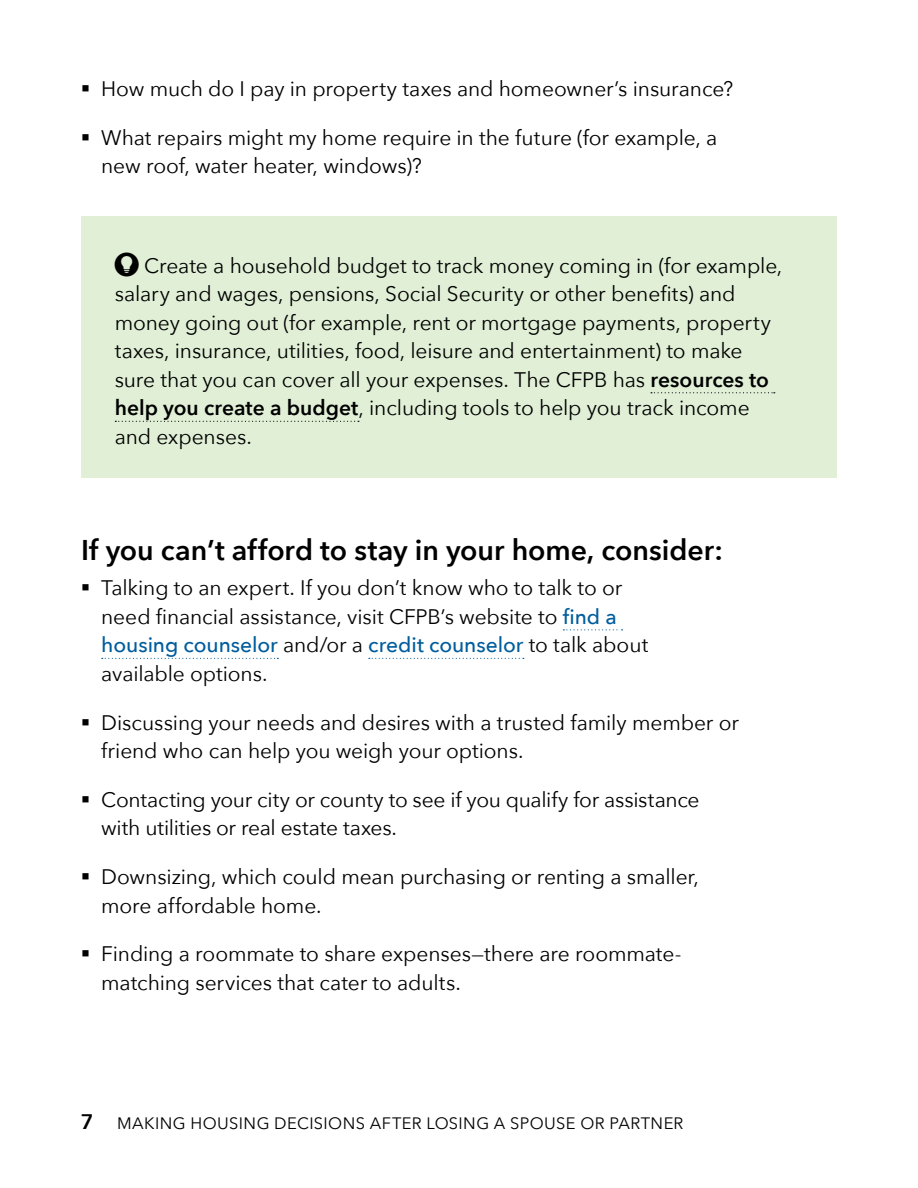
<style>
.page{position:relative;width:918px;height:1188px;background:#fff}
.page>*{position:absolute;margin:0;border:0;box-sizing:border-box;transform-origin:0 0}
.t1{font:600 28.5px "Avenir Next";color:#000}
.t2{font:21px/28.5px "Avenir Next";letter-spacing:-.005em;color:#000}
.t3{font:600 21px "Avenir Next";color:#000}
.t4{font:16.5px "Avenir Next";letter-spacing:.025em;color:#000}
.s1{font-weight:600}
.s2{font-weight:500;color:#005d9d}
</style>
<div class="page">
<div style="left:81px;top:216px;width:756px;height:262px;background:#e0efd6"></div>
<svg style="left:115px;top:421px;width:244px;height:1px"></svg>
<svg style="left:651px;top:392px;width:124px;height:1px"></svg>
<svg style="left:369px;top:658px;width:155px;height:1px"></svg>
<svg style="left:102px;top:658px;width:176px;height:1px"></svg>
<svg style="left:563px;top:629px;width:60px;height:1px"></svg>
<p class="t2" style="left:81px;top:73px;width:654px">▪ How much do I pay in property taxes and homeowner’s insurance?</p>
<p class="t2" style="left:101px;top:122px;width:618px;text-indent:-20px">▪ What repairs might my home require in the future (for example, a new roof, water heater, windows)?</p>
<p class="t2" style="left:115px;top:250px;width:669px;text-indent:29px">Create a household budget to track money coming in (for example, salary and wages, pensions, Social Security or other benefits) and money going out (for example, rent or mortgage payments, property taxes, insurance, utilities, food, leisure and entertainment) to make sure that you can cover all your expenses. The CFPB has <span class="s1">resources to help you create a budget</span>, including tools to help you track income and expenses.</p>
<h2 class="t1" style="left:81px;top:526px;width:643px">If you can’t afford to stay in your home, consider:</h2>
<p class="t2" style="left:101px;top:573px;width:549px;text-indent:-20px">▪ Talking to an expert. If you don’t know who to talk to or need financial assistance, visit CFPB’s website to <span class="s2">find a housing counselor</span> and/or a <span class="s2">credit counselor</span> to talk about available options.</p>
<p class="t2" style="left:101px;top:707px;width:639px;text-indent:-20px">▪ Discussing your needs and desires with a trusted family member or friend who can help you weigh your options.</p>
<p class="t2" style="left:101px;top:784px;width:600px;text-indent:-20px">▪ Contacting your city or county to see if you qualify for assistance with utilities or real estate taxes.</p>
<p class="t2" style="left:101px;top:862px;width:599px;text-indent:-20px">▪ Downsizing, which could mean purchasing or renting a smaller, more affordable home.</p>
<p class="t2" style="left:101px;top:939px;width:582px;text-indent:-20px">▪ Finding a roommate to share expenses—there are roommate&shy;matching services that cater to adults.</p>
<p class="t3" style="left:81px;top:1103px;width:14px">7</p>
<p class="t4" style="left:117px;top:1109px;width:568px">MAKING HOUSING DECISIONS AFTER LOSING A SPOUSE OR PARTNER</p>
</div>
